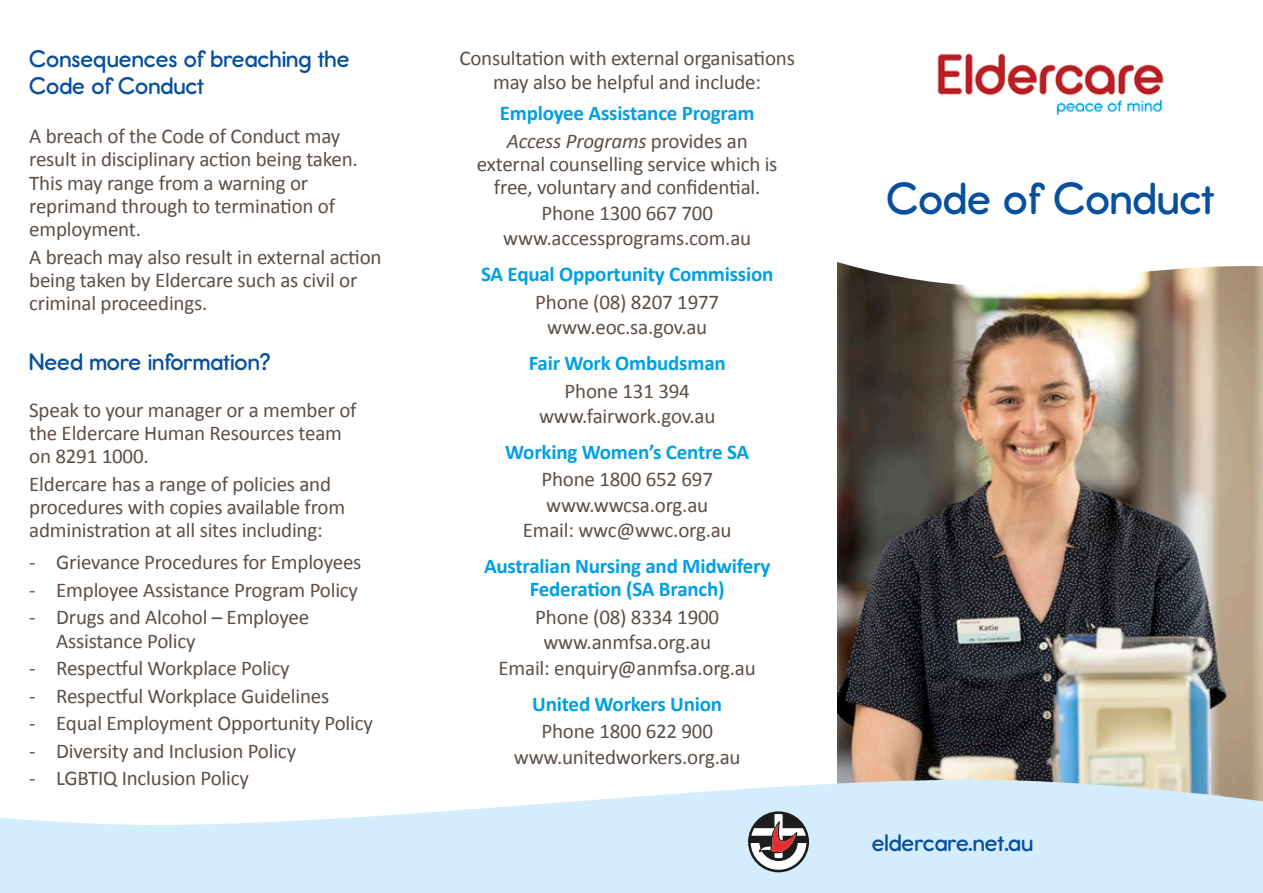
<style>
.page{position:relative;width:1263px;height:893px;background:#fff}
.page>*{position:absolute;margin:0;border:0;box-sizing:border-box;transform-origin:0 0}
.t1{font:45px "Report Sb";color:#084f9d}
.t2{font:24px/27px "Report Sb";color:#084f9d}
.t3{font:21px/23.2px "Calibri";letter-spacing:-.01em;color:#5c4f48}
.t4{font:700 21px/23.2px "Calibri";letter-spacing:-.01em;color:#009fe3;text-align:center}
.s1{font-style:italic}
</style>
<div class="page">
<img style="left:838px;top:290px;width:425px;height:481px">
<svg style="left:837px;top:262px;width:426px;height:28px"></svg>
<svg style="left:0;top:771px;width:1263px;height:122px;fill:#d4edfc"></svg>
<img style="left:937px;top:53px;width:227px;height:63px">
<svg style="left:748px;top:811px;width:61px;height:61px"></svg>
<p class="t2" style="left:29px;top:46px;width:322px">Consequences of breaching the<br>Code of Conduct</p>
<p class="t3" style="left:29px;top:125px;width:330px">A breach of the Code of Conduct may result in disciplinary action being taken.<br>This may range from a warning or reprimand through to termination of employment.</p>
<p class="t3" style="left:29px;top:245px;width:354px">A breach may also result in external action being taken by Eldercare such as civil or criminal proceedings.</p>
<p class="t2" style="left:29px;top:348px;width:243px">Need more information?</p>
<p class="t3" style="left:29px;top:398px;width:329px">Speak to your manager or a member of the Eldercare Human Resources team on 8291 1000.</p>
<p class="t3" style="left:29px;top:472px;width:317px">Eldercare has a range of policies and procedures with copies available from administration at all sites including:</p>
<p class="t3" style="left:29px;top:551px;width:334px">- Grievance Procedures for Employees</p>
<p class="t3" style="left:29px;top:578px;width:330px">- Employee Assistance Program Policy</p>
<p class="t3" style="left:56px;top:606px;width:254px;text-indent:-27px">- Drugs and Alcohol – Employee<br>Assistance Policy</p>
<p class="t3" style="left:29px;top:656px;width:262px">- Respectful Workplace Policy</p>
<p class="t3" style="left:29px;top:684px;width:302px">- Respectful Workplace Guidelines</p>
<p class="t3" style="left:29px;top:711px;width:345px">- Equal Employment Opportunity Policy</p>
<p class="t3" style="left:29px;top:739px;width:268px">- Diversity and Inclusion Policy</p>
<p class="t3" style="left:29px;top:766px;width:221px">- LGBTIQ Inclusion Policy</p>
<p class="t3" style="left:459px;top:47px;width:337px;text-align:center">Consultation with external organisations may also be helpful and include:</p>
<p class="t4" style="left:500px;top:102px;width:256px">Employee Assistance Program</p>
<p class="t3" style="left:477px;top:129px;width:302px;text-align:center"><span class="s1">Access Programs</span> provides an external counselling service which is free, voluntary and confidential.</p>
<p class="t3" style="left:541px;top:201px;width:173px">Phone 1300 667 700</p>
<p class="t3" style="left:503px;top:227px;width:249px">www.accessprograms.com.au</p>
<p class="t4" style="left:481px;top:262px;width:294px">SA Equal Opportunity Commission</p>
<p class="t3" style="left:535px;top:290px;width:185px">Phone (08) 8207 1977</p>
<p class="t3" style="left:547px;top:315px;width:162px">www.eoc.sa.gov.au</p>
<p class="t4" style="left:529px;top:351px;width:199px">Fair Work Ombudsman</p>
<p class="t3" style="left:565px;top:379px;width:127px">Phone 131 394</p>
<p class="t3" style="left:539px;top:404px;width:178px">www.fairwork.gov.au</p>
<p class="t4" style="left:505px;top:440px;width:245px">Working Women’s Centre SA</p>
<p class="t3" style="left:541px;top:468px;width:173px">Phone 1800 652 697</p>
<p class="t3" style="left:546px;top:493px;width:164px">www.wwcsa.org.au</p>
<p class="t3" style="left:523px;top:519px;width:210px">Email: wwc@wwc.org.au</p>
<p class="t4" style="left:484px;top:555px;width:288px">Australian Nursing and Midwifery<br>Federation (SA Branch)</p>
<p class="t3" style="left:535px;top:605px;width:185px">Phone (08) 8334 1900</p>
<p class="t3" style="left:543px;top:631px;width:169px">www.anmfsa.org.au</p>
<p class="t3" style="left:498px;top:656px;width:259px">Email: enquiry@anmfsa.org.au</p>
<p class="t4" style="left:532px;top:692px;width:191px">United Workers Union</p>
<p class="t3" style="left:541px;top:720px;width:173px">Phone 1800 622 900</p>
<p class="t3" style="left:514px;top:745px;width:228px">www.unitedworkers.org.au</p>
<p class="t1" style="left:886px;top:172px;width:329px">Code of Conduct</p>
<p class="t2" style="left:872px;top:829px;width:163px">eldercare.net.au</p>
</div>
